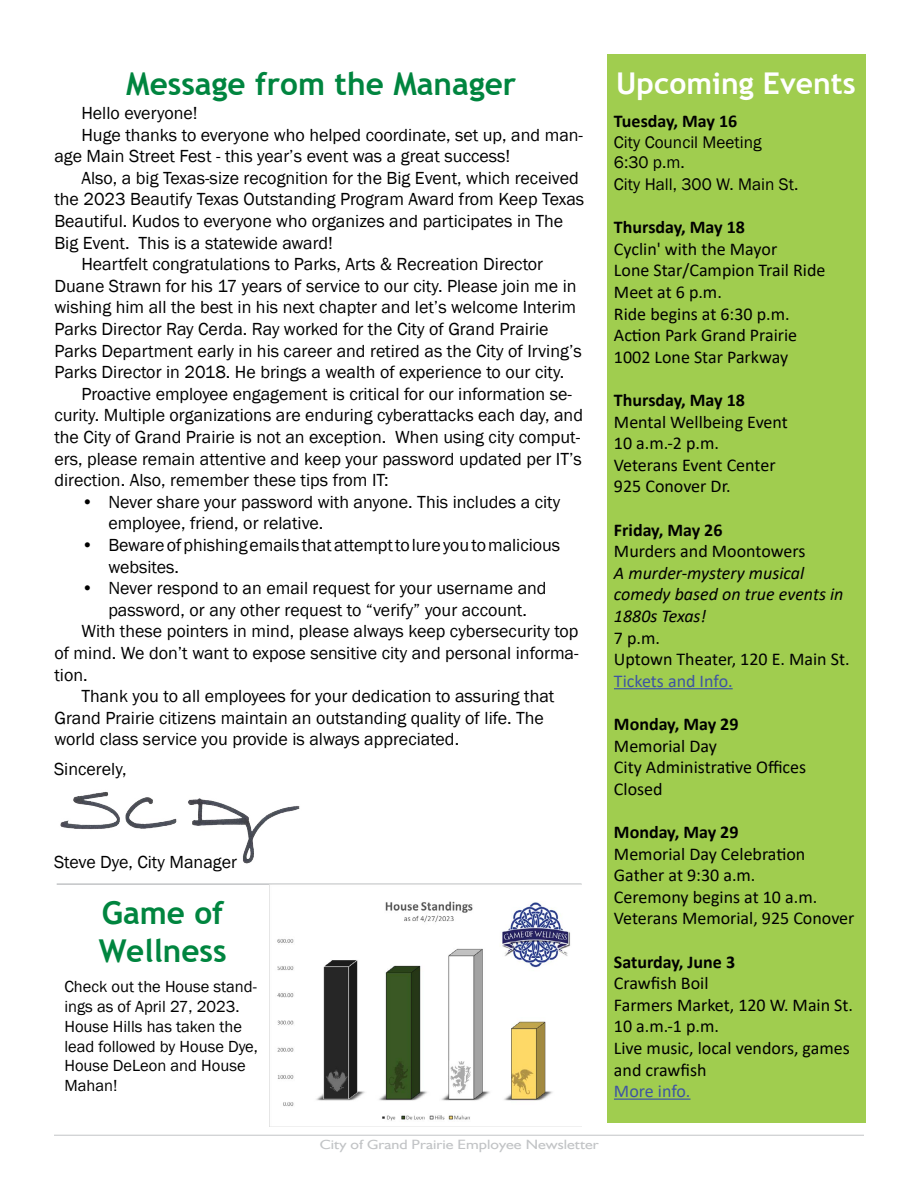
<style>
.page{position:relative;width:918px;height:1188px;background:#fff}
.page>*{position:absolute;margin:0;border:0;box-sizing:border-box;transform-origin:0 0}
.t1{font:700 31.5px/37.8px "Trebuchet MS";color:#00853f}
.t2{font:700 30px "Trebuchet MS";color:#fff}
.t3{font:18px/21.6px "Franklin Gothic";color:#000}
.t4{font:18px/21.6px "Calibri";color:#000}
.t5{font:700 18px "Calibri";color:#000}
.t6{font:italic 18px/21.6px "Calibri";color:#000}
.t7{font:18px "Calibri";color:#3d53a4}
.t8{font:17.25px/21.1px "Franklin Gothic";color:#000}
.t9{font:16.5px/19.8px "Franklin Gothic";color:#000}
.t10{font:13.5px "Humanist";color:#c2c4c6;scale:1.18 1}
</style>
<div class="page">
<hr style="left:54px;top:1135px;width:810px;height:1px;background:#c2c4c6">
<div style="left:607px;top:55px;width:258px;height:1068px;background:#a0cd4f"></div>
<hr style="left:57px;top:883px;width:525px;height:2px;background:#c2c4c6">
<img style="left:60px;top:792px;width:240px;height:72px">
<hr style="left:614px;top:688px;width:119px;height:1px;background:#3d53a4">
<hr style="left:614px;top:1099px;width:77px;height:1px;background:#3d53a4">
<img style="left:269px;top:885px;width:301px;height:241px">
<h1 class="t1" style="left:126px;top:65px;width:392px">Message from the Manager</h1>
<p class="t3" style="left:81px;top:103px;width:118px">Hello everyone!</p>
<p class="t3" style="left:81px;top:124px;width:503px">Huge thanks to everyone who helped coordinate, set up, and man-</p>
<p class="t3" style="left:54px;top:146px;width:457px">age Main Street Fest - this year’s event was a great success!</p>
<p class="t3" style="left:81px;top:167px;width:499px">Also, a big Texas-size recognition for the Big Event, which received</p>
<p class="t3" style="left:54px;top:189px;width:531px">the 2023 Beautify Texas Outstanding Program Award from Keep Texas</p>
<p class="t3" style="left:54px;top:211px;width:510px">Beautiful. Kudos to everyone who organizes and participates in The</p>
<p class="t3" style="left:54px;top:232px;width:280px">Big Event. This is a statewide award!</p>
<p class="t3" style="left:81px;top:254px;width:463px">Heartfelt congratulations to Parks, Arts &amp; Recreation Director</p>
<p class="t3" style="left:54px;top:275px;width:524px">Duane Strawn for his 17 years of service to our city. Please join me in</p>
<p class="t3" style="left:54px;top:297px;width:523px">wishing him all the best in his next chapter and let’s welcome Interim</p>
<p class="t3" style="left:54px;top:319px;width:496px">Parks Director Ray Cerda. Ray worked for the City of Grand Prairie</p>
<p class="t3" style="left:54px;top:340px;width:529px">Parks Department early in his career and retired as the City of Irving’s</p>
<p class="t3" style="left:54px;top:362px;width:511px">Parks Director in 2018. He brings a wealth of experience to our city.</p>
<p class="t3" style="left:81px;top:383px;width:492px">Proactive employee engagement is critical for our information se-</p>
<p class="t3" style="left:54px;top:405px;width:530px">curity. Multiple organizations are enduring cyberattacks each day, and</p>
<p class="t3" style="left:54px;top:427px;width:527px">the City of Grand Prairie is not an exception. When using city comput-</p>
<p class="t3" style="left:54px;top:448px;width:529px">ers, please remain attentive and keep your password updated per IT’s</p>
<p class="t3" style="left:54px;top:470px;width:336px">direction. Also, remember these tips from IT:</p>
<p class="t3" style="left:108px;top:491px;width:453px;text-indent:-27px">• Never share your password with anyone. This includes a city employee, friend, or relative.</p>
<p class="t3" style="left:108px;top:535px;width:453px;text-indent:-27px">• Beware of phishing emails that attempt to lure you to malicious websites.</p>
<p class="t3" style="left:81px;top:578px;width:467px">• Never respond to an email request for your username and</p>
<p class="t3" style="left:108px;top:599px;width:420px">password, or any other request to “verify” your account.</p>
<p class="t3" style="left:81px;top:621px;width:499px">With these pointers in mind, please always keep cybersecurity top</p>
<p class="t3" style="left:54px;top:643px;width:526px">of mind. We don’t want to expose sensitive city and personal informa-</p>
<p class="t3" style="left:54px;top:664px;width:35px">tion.</p>
<p class="t3" style="left:81px;top:686px;width:475px">Thank you to all employees for your dedication to assuring that</p>
<p class="t3" style="left:54px;top:707px;width:491px">Grand Prairie citizens maintain an outstanding quality of life. The</p>
<p class="t3" style="left:54px;top:729px;width:406px">world class service you provide is always appreciated.</p>
<p class="t3" style="left:54px;top:759px;width:74px">Sincerely,</p>
<p class="t3" style="left:54px;top:852px;width:185px">Steve Dye, City Manager</p>
<h1 class="t1" style="left:99px;top:894px;width:129px">Game of<br>Wellness</h1>
<p class="t9" style="left:64px;top:977px;width:195px">Check out the House stand&shy;ings as of April 27, 2023.<br>House Hills has taken the lead followed by House Dye,<br>House DeLeon and House<br>Mahan!</p>
<h2 class="t2" style="left:616px;top:65px;width:241px">Upcoming Events</h2>
<p class="t5" style="left:614px;top:108px;width:125px">Tuesday, May 16</p>
<p class="t8" style="left:614px;top:132px;width:186px">City Council Meeting<br>6:30 p.m.<br>City Hall, 300 W. Main St.</p>
<p class="t5" style="left:614px;top:214px;width:133px">Thursday, May 18</p>
<p class="t4" style="left:614px;top:237px;width:213px">Cyclin' with the Mayor<br>Lone Star/Campion Trail Ride<br>Meet at 6 p.m.<br>Ride begins at 6:30 p.m.<br>Action Park Grand Prairie<br>1002 Lone Star Parkway</p>
<p class="t5" style="left:614px;top:387px;width:133px">Thursday, May 18</p>
<p class="t4" style="left:614px;top:410px;width:175px">Mental Wellbeing Event<br>10 a.m.-2 p.m.<br>Veterans Event Center<br>925 Conover Dr.</p>
<p class="t5" style="left:614px;top:517px;width:110px">Friday, May 26</p>
<p class="t4" style="left:614px;top:540px;width:193px">Murders and Moontowers</p>
<p class="t6" style="left:614px;top:561px;width:231px">A murder-mystery musical comedy based on true events in<br>1880s Texas!</p>
<p class="t4" style="left:614px;top:626px;width:237px">7 p.m.<br>Uptown Theater, 120 E. Main St.</p>
<p class="t7" style="left:614px;top:668px;width:120px">Tickets and Info.</p>
<p class="t5" style="left:614px;top:711px;width:126px">Monday, May 29</p>
<p class="t4" style="left:614px;top:734px;width:194px">Memorial Day<br>City Administrative Offices<br>Closed</p>
<p class="t5" style="left:614px;top:819px;width:126px">Monday, May 29</p>
<p class="t4" style="left:614px;top:842px;width:242px">Memorial Day Celebration<br>Gather at 9:30 a.m.<br>Ceremony begins at 10 a.m.<br>Veterans Memorial, 925 Conover</p>
<p class="t5" style="left:614px;top:949px;width:123px">Saturday, June 3</p>
<p class="t4" style="left:614px;top:972px;width:241px">Crawfish Boil<br>Farmers Market, 120 W. Main St.<br>10 a.m.-1 p.m.<br>Live music, local vendors, games and crawfish</p>
<p class="t7" style="left:614px;top:1079px;width:78px">More info.</p>
<p class="t10" style="left:320px;top:1136px;width:238px">City of Grand Prairie Employee Newsletter</p>
</div>
